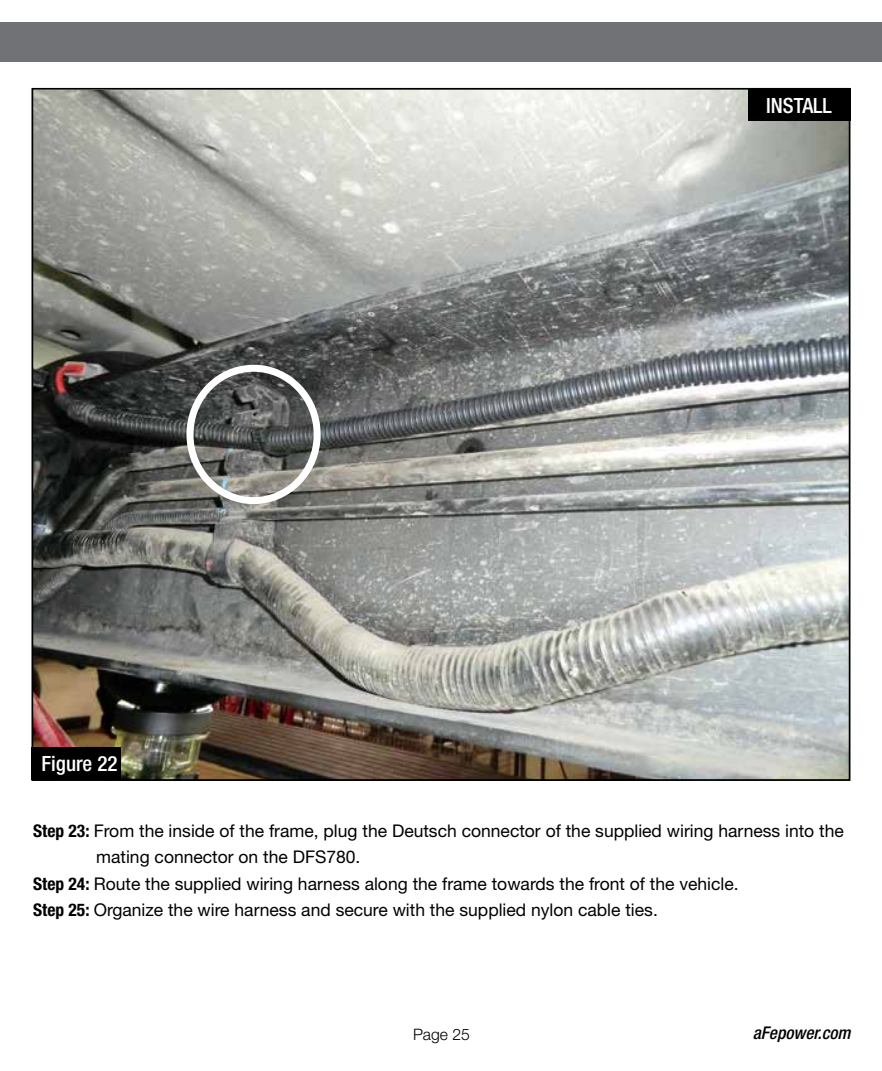
<style>
.page{position:relative;width:882px;height:1071px;background:#fff}
.page>*{position:absolute;margin:0;border:0;box-sizing:border-box;transform-origin:0 0}
.t1{font:500 condensed 21px "Helvetica Neue";color:#fff}
.t2{font:17.5px "Helvetica Neue";color:#000}
.t3{font:italic 500 condensed 17.5px "Helvetica Neue";color:#000}
.t4{font:300 15.75px "Helvetica Neue";color:#000}
.s1{font-weight:700;font-stretch:condensed}
</style>
<div class="page">
<img style="left:35px;top:91px;width:812px;height:687px">
<div style="left:32px;top:747px;width:89px;height:33px;background:#000"></div>
<div style="left:748px;top:88px;width:102px;height:33px;background:#000"></div>
<div style="left:0;top:23px;width:882px;height:39px;background:#717275"></div>
<div style="left:186px;top:365px;width:135px;height:139px;border:7px solid #fff;border-radius:50%"></div>
<p class="t1" style="left:42px;top:751px;width:77px">Figure 22</p>
<p class="t1" style="left:766px;top:93px;width:67px">INSTALL</p>
<p class="t2" style="left:33px;top:820px;width:812px"><span class="s1">Step 23:</span> From the inside of the frame, plug the Deutsch connector of the supplied wiring harness into the</p>
<p class="t2" style="left:96px;top:847px;width:266px">mating connector on the DFS780.</p>
<p class="t2" style="left:33px;top:873px;width:707px"><span class="s1">Step 24:</span> Route the supplied wiring harness along the frame towards the front of the vehicle.</p>
<p class="t2" style="left:33px;top:899px;width:626px"><span class="s1">Step 25:</span> Organize the wire harness and secure with the supplied nylon cable ties.</p>
<p class="t4" style="left:413px;top:1024px;width:58px">Page 25</p>
<p class="t3" style="left:753px;top:1023px;width:99px">aFepower.com</p>
</div>
